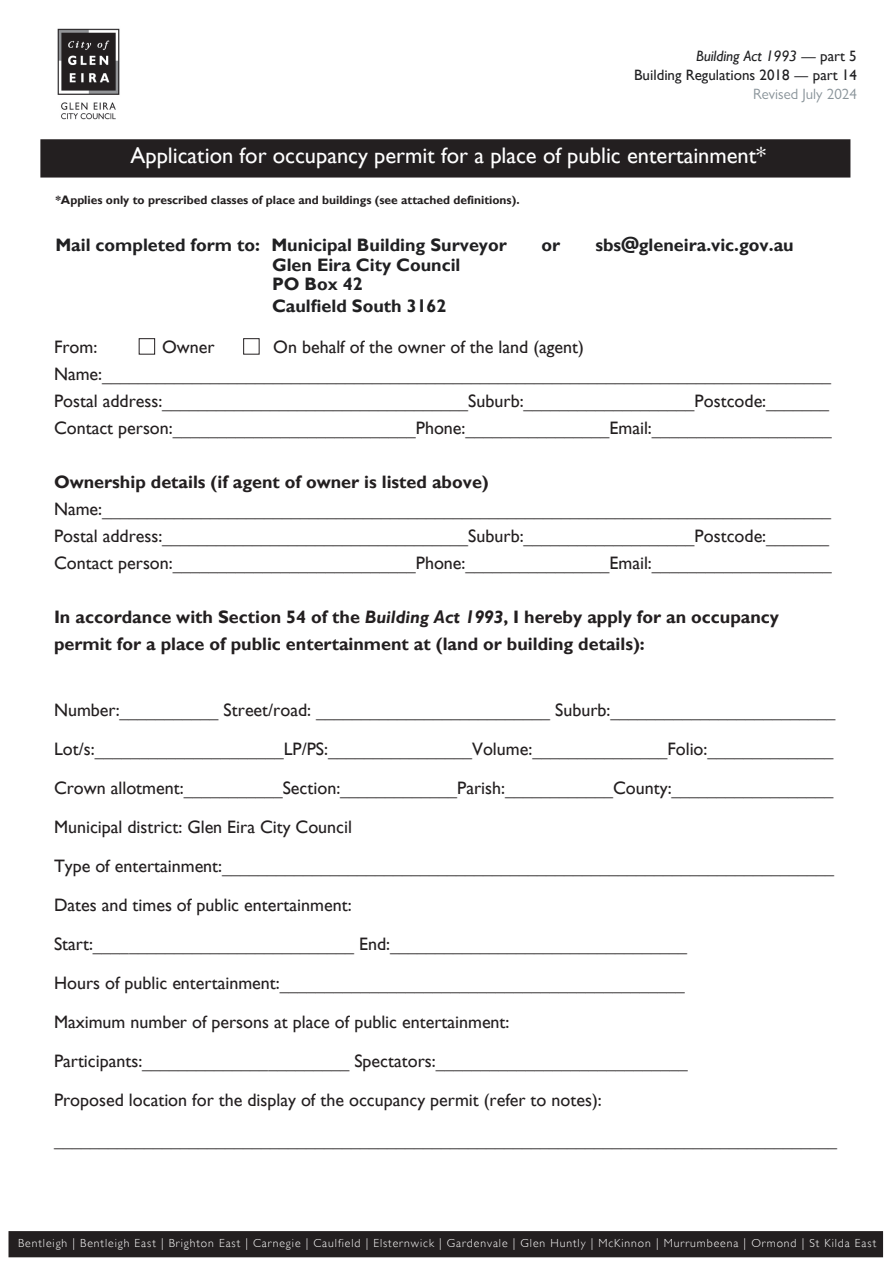
<style>
.page{position:relative;width:893px;height:1263px;background:#fff}
.page>*{position:absolute;margin:0;border:0;box-sizing:border-box;transform-origin:0 0}
.t1{font:22.5px "Gill Sans";color:#fff}
.t2{font:18px/39px "Gill Sans";color:#231f20}
.t3{font:700 18px/27px "Gill Sans";color:#231f20}
.Heading_1{font:700 18px/18.8px "Gill Sans";color:#202022}
.Body_Text{font:15px/19.2px "Gill Sans";color:#202022;text-align:right}
.Heading_1-2{font:700 12px "Gill Sans";color:#231f20}
.t4{font:300 11.7px "Gill Sans";letter-spacing:.08em;color:#fff}
.s1{font-style:italic}
.s2{font-family:"Gill Sans Nova";color:#899399}
.s3{font-weight:700}
</style>
<div class="page">
<div style="left:9px;top:1232px;width:873px;height:24px;background:#231f20"></div>
<div style="left:9px;top:1231px;width:874px;height:26px;border:2px solid #231f20"></div>
<div style="left:41px;top:140px;width:809px;height:37px;background:#231f20"></div>
<div style="left:40px;top:139px;width:810px;height:39px;border:2px solid #231f20"></div>
<div style="left:139px;top:338px;width:16px;height:16px;border:1px solid #231f20"></div>
<div style="left:243px;top:338px;width:16px;height:16px;border:1px solid #231f20"></div>
<img style="left:57px;top:28px;width:63px;height:92px">
<p class="Body_Text" style="left:634px;top:46px;width:224px"><span class="s1">Building Act 1993 —</span> part 5<br>Building Regulations 2018 — part 14<br><span class="s2">Revised July 2024</span></p>
<p class="t1" style="left:130px;top:142px;width:637px">Application for occupancy permit for a place of public entertainment*</p>
<p class="Heading_1-2" style="left:55px;top:193px;width:466px">*Applies only to prescribed classes of place and buildings (see attached definitions).</p>
<p class="Heading_1" style="left:55px;top:236px;width:453px">Mail completed form to: Municipal Building Surveyor</p>
<p class="Heading_1" style="left:541px;top:236px;width:20px">or</p>
<p class="Heading_1" style="left:595px;top:236px;width:200px">sbs@gleneira.vic.gov.au</p>
<p class="Heading_1" style="left:272px;top:256px;width:190px">Glen Eira City Council<br>PO Box 42</p>
<p class="Heading_1" style="left:272px;top:296px;width:176px">Caulfield South 3162</p>
<p class="t2" style="left:54px;top:327px;width:45px">From:</p>
<p class="t2" style="left:162px;top:327px;width:54px">Owner</p>
<p class="t2" style="left:54px;top:333px;width:779px;line-height:27px;text-indent:219px">On behalf of the owner of the land (agent)<br>Name:_________________________________________________________________________________ Postal address:__________________________________Suburb:___________________Postcode:_______ Contact person:___________________________Phone:________________Email:____________________</p>
<p class="t2" style="left:54px;top:468px;width:779px;line-height:27px"><span class="s3">Ownership details (if agent of owner is listed above)<br></span>Name:_________________________________________________________________________________ Postal address:__________________________________Suburb:___________________Postcode:_______ Contact person:___________________________Phone:________________Email:____________________</p>
<p class="t3" style="left:54px;top:603px;width:727px">In accordance with Section 54 of the <span class="s1">Building Act 1993</span>, I hereby apply for an occupancy permit for a place of public entertainment at (land or building details):</p>
<p class="t2" style="left:54px;top:690px;width:784px">Number:___________ Street/road: __________________________ Suburb:_________________________ Lot/s:_____________________LP/PS:________________Volume:_______________Folio:______________ Crown allotment:___________Section:_____________Parish:____________County:__________________ Municipal district: Glen Eira City Council<br>Type of entertainment:____________________________________________________________________ Dates and times of public entertainment:<br>Start:_____________________________ End:_________________________________<br>Hours of public entertainment:_____________________________________________<br>Maximum number of persons at place of public entertainment:<br>Participants:_______________________ Spectators:____________________________<br>Proposed location for the display of the occupancy permit (refer to notes): _______________________________________________________________________________________</p>
<p class="t4" style="left:18px;top:1236px;width:860px">Bentleigh | Bentleigh East | Brighton East | Carnegie | Caulfield | Elsternwick | Gardenvale | Glen Huntly | McKinnon | Murrumbeena | Ormond | St Kilda East</p>
</div>
